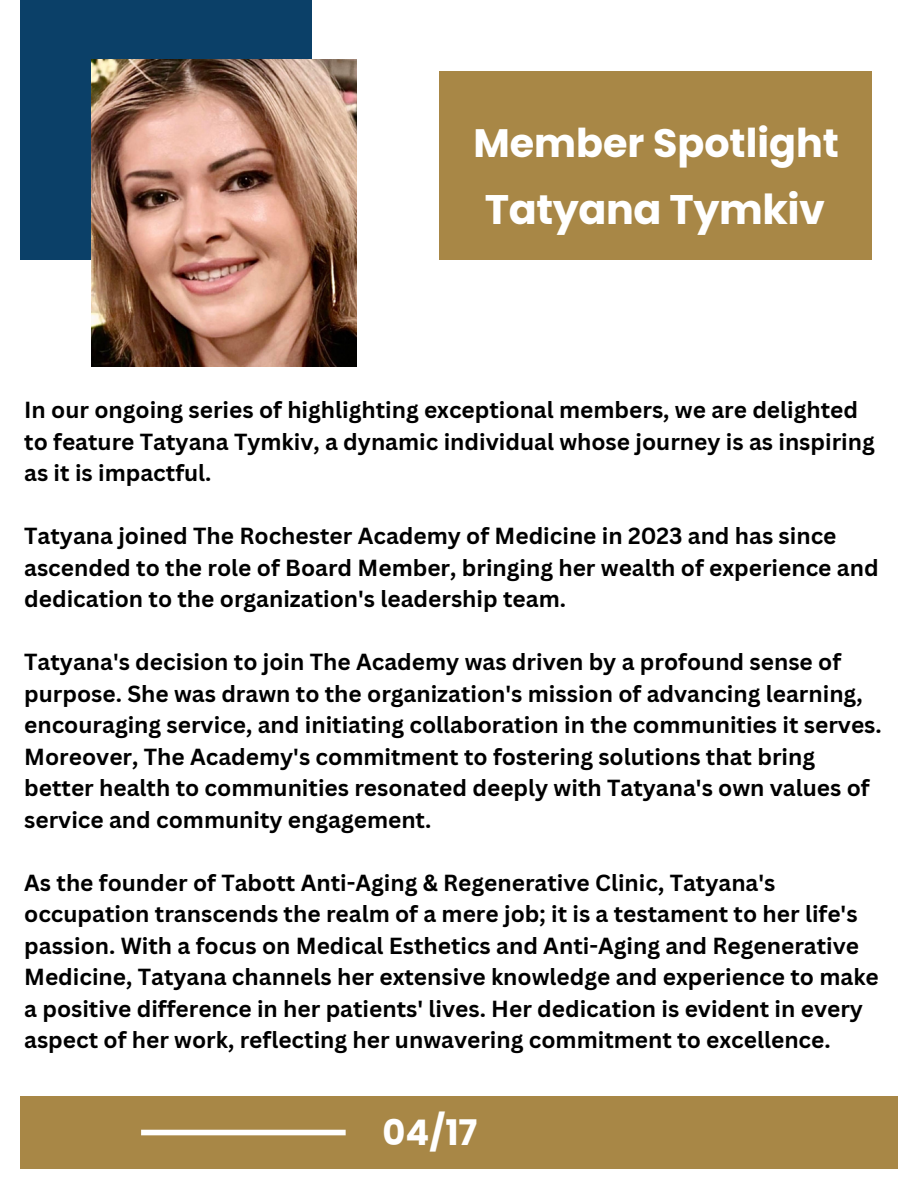
<style>
.page{position:relative;width:918px;height:1188px;background:#fff}
.page>*{position:absolute;margin:0;border:0;box-sizing:border-box;transform-origin:0 0}
.t1{font:700 41.25px "Poppins";letter-spacing:-.01em;color:#fff}
.t2{font:700 39.75px "Poppins";color:#fff}
.t3{font:700 35.25px "Poppins";color:#fff}
.t4{font:700 22.65px/31.5px "Canva Sans";color:#000}
</style>
<div class="page">
<div style="left:439px;top:72px;width:433px;height:236px;background:#a88746"></div>
<div style="left:20px;top:0;width:292px;height:388px;background:#0b4068"></div>
<div style="left:20px;top:261px;width:868px;height:927px;background:#fff"></div>
<img style="left:92px;top:60px;width:264px;height:307px">
<div style="left:20px;top:1096px;width:878px;height:73px;background:#a88746"></div>
<div style="left:141px;top:1130px;width:205px;height:5px;background:#fff"></div>
<p class="t2" style="left:473px;top:115px;width:367px">Member Spotlight</p>
<p class="t1" style="left:485px;top:181px;width:342px">Tatyana Tymkiv</p>
<h1 class="t4" style="left:24px;top:394px;width:852px">In our ongoing series of highlighting exceptional members, we are delighted to feature Tatyana Tymkiv, a dynamic individual whose journey is as inspiring as it is impactful.</h1>
<h1 class="t4" style="left:24px;top:520px;width:856px">Tatyana joined The Rochester Academy of Medicine in 2023 and has since ascended to the role of Board Member, bringing her wealth of experience and dedication to the organization's leadership team.</h1>
<p class="t4" style="left:24px;top:646px;width:859px">Tatyana's decision to join The Academy was driven by a profound sense of purpose. She was drawn to the organization's mission of advancing learning, encouraging service, and initiating collaboration in the communities it serves.<br>Moreover, The Academy's commitment to fostering solutions that bring better health to communities resonated deeply with Tatyana's own values of service and community engagement.</p>
<p class="t4" style="left:24px;top:866px;width:856px">As the founder of Tabott Anti-Aging &amp; Regenerative Clinic, Tatyana's occupation transcends the realm of a mere job; it is a testament to her life's passion. With a focus on Medical Esthetics and Anti-Aging and Regenerative Medicine, Tatyana channels her extensive knowledge and experience to make a positive difference in her patients' lives. Her dedication is evident in every aspect of her work, reflecting her unwavering commitment to excellence.</p>
<h2 class="t3" style="left:382px;top:1108px;width:96px">04/17</h2>
</div>
